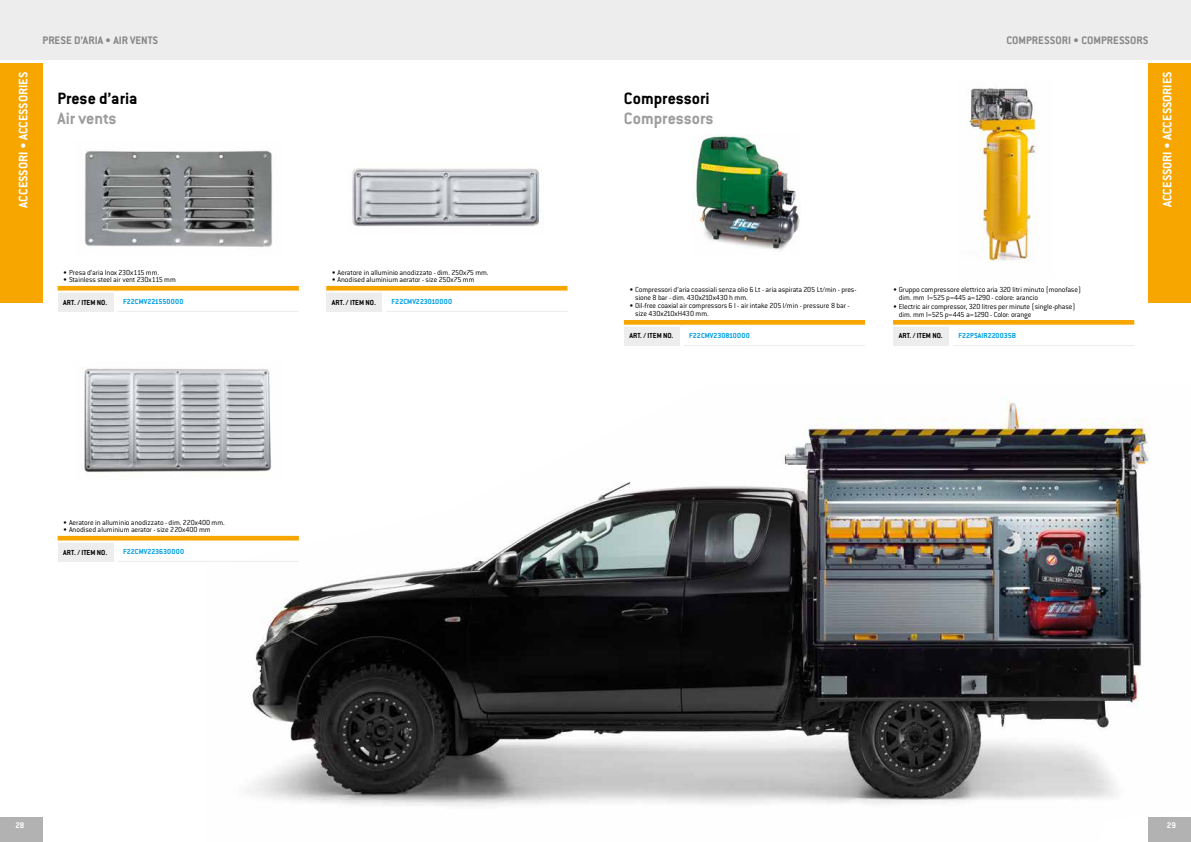
<style>
.page{position:relative;width:1191px;height:842px;background:#fff}
.page>*{position:absolute;margin:0;border:0;box-sizing:border-box;transform-origin:0 0}
.t1{font:700 18px "Conduit ITC Pro";color:#000}
.t2{font:700 18px "Conduit ITC Pro";color:#9d9d9c}
.t3{font:700 13.5px "Conduit ITC Pro";color:#fff}
.t4{font:700 12px "Conduit ITC Pro";color:#878787}
.t5{font:700 9px "Conduit ITC Pro";color:#fff}
.t6{font:300 8px/8px "Conduit ITC Pro";letter-spacing:-.01em;color:#000}
.t7{font:700 8px "Conduit ITC Pro";color:#009fe3}
.t8{font:700 8px "Conduit ITC Pro";color:#000}
</style>
<div class="page">
<div style="left:0;top:0;width:1191px;height:60px;background:#ededed"></div>
<div style="left:1148px;top:63px;width:43px;height:240px;background:#f7a600"></div>
<div style="left:0;top:63px;width:43px;height:240px;background:#f7a600"></div>
<div style="left:0;top:817px;width:43px;height:25px;background:#b3b2b2"></div>
<img style="left:206px;top:402px;width:985px;height:440px">
<div style="left:58px;top:292px;width:56px;height:19px;background:#ededed"></div>
<hr style="left:58px;top:311px;width:56px;height:1px;background:#ededed">
<hr style="left:117px;top:311px;width:68px;height:1px;background:#ededed">
<hr style="left:185px;top:311px;width:114px;height:1px;background:#ededed">
<svg style="left:58px;top:286px;width:241px;height:6px"></svg>
<hr style="left:117px;top:291px;width:68px;height:2px;background:#fff">
<hr style="left:185px;top:291px;width:114px;height:2px;background:#fff">
<div style="left:58px;top:541px;width:56px;height:20px;background:#ededed"></div>
<hr style="left:58px;top:561px;width:56px;height:1px;background:#ededed">
<hr style="left:117px;top:561px;width:68px;height:1px;background:#ededed">
<hr style="left:185px;top:561px;width:114px;height:1px;background:#ededed">
<svg style="left:58px;top:536px;width:241px;height:6px"></svg>
<hr style="left:117px;top:540px;width:68px;height:2px;background:#fff">
<hr style="left:185px;top:540px;width:114px;height:2px;background:#fff">
<div style="left:326px;top:292px;width:57px;height:19px;background:#ededed"></div>
<hr style="left:326px;top:311px;width:57px;height:1px;background:#ededed">
<hr style="left:386px;top:311px;width:68px;height:1px;background:#ededed">
<hr style="left:454px;top:311px;width:113px;height:1px;background:#ededed">
<svg style="left:326px;top:286px;width:241px;height:7px"></svg>
<hr style="left:386px;top:291px;width:68px;height:2px;background:#fff">
<hr style="left:454px;top:291px;width:113px;height:2px;background:#fff">
<img style="left:352px;top:168px;width:188px;height:59px">
<img style="left:84px;top:150px;width:192px;height:97px">
<img style="left:84px;top:368px;width:198px;height:112px">
<img style="left:692px;top:134px;width:108px;height:117px">
<div style="left:624px;top:326px;width:56px;height:19px;background:#ededed"></div>
<hr style="left:624px;top:345px;width:56px;height:1px;background:#ededed">
<hr style="left:683px;top:345px;width:68px;height:1px;background:#ededed">
<hr style="left:751px;top:345px;width:114px;height:1px;background:#ededed">
<svg style="left:624px;top:320px;width:241px;height:7px"></svg>
<hr style="left:683px;top:325px;width:68px;height:2px;background:#fff">
<hr style="left:751px;top:325px;width:114px;height:2px;background:#fff">
<img style="left:967px;top:88px;width:70px;height:175px">
<div style="left:893px;top:326px;width:56px;height:19px;background:#ededed"></div>
<hr style="left:893px;top:345px;width:56px;height:1px;background:#ededed">
<hr style="left:952px;top:345px;width:68px;height:1px;background:#ededed">
<hr style="left:1020px;top:345px;width:114px;height:1px;background:#ededed">
<svg style="left:893px;top:320px;width:241px;height:7px"></svg>
<hr style="left:952px;top:325px;width:68px;height:2px;background:#fff">
<hr style="left:1020px;top:325px;width:114px;height:2px;background:#fff">
<h2 class="t3" style="left:15px;top:208px;width:137px;rotate:-90deg">ACCESSORI •ACCESSORIES</h2>
<h3 class="t4" style="left:43px;top:33px;width:117px">PRESE D’ARIA • AIR VENTS</h3>
<h1 class="t1" style="left:58px;top:88px;width:81px">Prese d’aria</h1>
<h1 class="t2" style="left:58px;top:108px;width:60px">Air vents</h1>
<p class="t6" style="left:63px;top:268px;width:97px">• Presa d’aria Inox 230x115 mm.</p>
<p class="t8" style="left:63px;top:298px;width:45px">ART. / ITEM NO.</p>
<p class="t6" style="left:63px;top:276px;width:114px">• Stainless steel air vent 230x115 mm</p>
<p class="t7" style="left:123px;top:297px;width:62px">F22CMV221550000</p>
<p class="t6" style="left:63px;top:518px;width:163px">• Aeratore in alluminio anodizzato - dim. 220x400 mm.</p>
<p class="t8" style="left:63px;top:548px;width:45px">ART. / ITEM NO.</p>
<p class="t6" style="left:63px;top:526px;width:149px">• Anodised aluminium aerator - size 220x400 mm</p>
<p class="t7" style="left:123px;top:547px;width:63px">F22CMV223630000</p>
<p class="t6" style="left:332px;top:268px;width:158px">• Aeratore in alluminio anodizzato - dim. 250x75 mm.</p>
<p class="t8" style="left:332px;top:298px;width:45px">ART. / ITEM NO.</p>
<p class="t6" style="left:332px;top:276px;width:144px">• Anodised aluminium aerator - size 250x75 mm</p>
<p class="t7" style="left:392px;top:297px;width:62px">F22CMV223010000</p>
<h1 class="t1" style="left:624px;top:88px;width:87px">Compressori</h1>
<h1 class="t2" style="left:624px;top:108px;width:91px">Compressors</h1>
<h3 class="t4" style="left:1006px;top:33px;width:143px">COMPRESSORI • COMPRESSORS</h3>
<h2 class="t3" style="left:1159px;top:207px;width:137px;rotate:-90deg">ACCESSORI •ACCESSORIES</h2>
<p class="t6" style="left:898px;top:285px;width:184px;text-indent:-6px">• Gruppo compressore elettrico aria 320 litri minuto (monofase) dim. mm l=525 p=445 a=1290 - colore: arancio</p>
<p class="t6" style="left:635px;top:285px;width:223px;text-indent:-6px">• Compressori d’aria coassiali senza olio 6 Lt - aria aspirata 205 Lt/min - pres&shy;sione 8 bar - dim. 430x210x430 h mm.</p>
<p class="t8" style="left:629px;top:331px;width:45px">ART. / ITEM NO.</p>
<p class="t6" style="left:898px;top:302px;width:178px;text-indent:-6px">• Electric air compressor, 320 litres per minute (single-phase) dim. mm l=525 p=445 a=1290 - Color: orange</p>
<p class="t6" style="left:635px;top:302px;width:216px;text-indent:-6px">• Oil-free coaxial air compressors 6 l - air intake 205 l/min - pressure 8 bar - size 430x210xH430 mm.</p>
<p class="t7" style="left:689px;top:331px;width:62px">F22CMV230810000</p>
<p class="t8" style="left:898px;top:331px;width:45px">ART. / ITEM NO.</p>
<p class="t7" style="left:958px;top:331px;width:59px">F22PSAIR220035B</p>
<p class="t5" style="left:15px;top:820px;width:11px">28</p>
<p class="t5" style="left:1167px;top:820px;width:11px">29</p>
</div>
